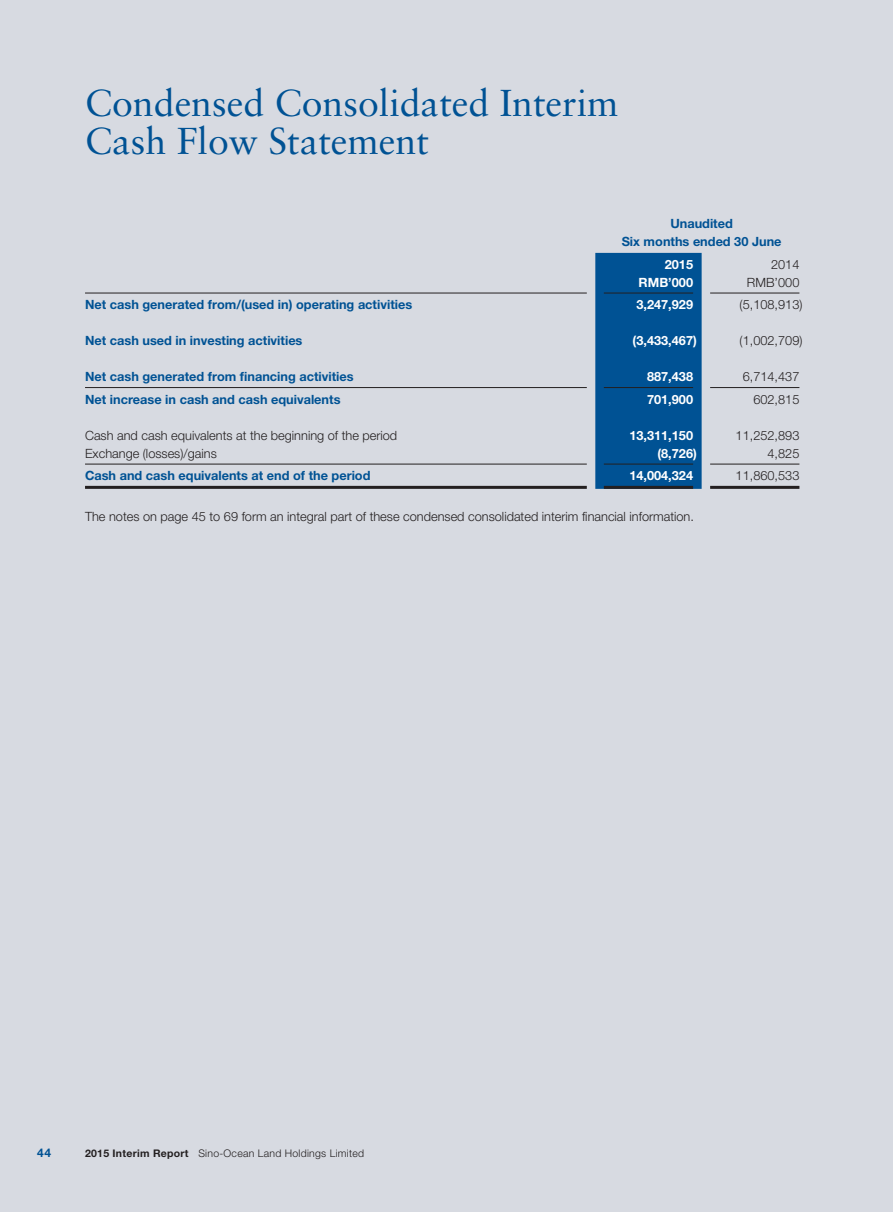
<style>
.page{position:relative;width:893px;height:1212px;background:#d7dae1}
.page>*{position:absolute;margin:0;border:0;box-sizing:border-box;transform-origin:0 0}
.t1{font:37.5px/37.5px "Sabon LT Std";color:#005294}
.t2{font:300 12.75px "Helvetica Neue LT Std";color:#231f20}
.t3{font:700 12.75px/18px "Helvetica Neue LT Std";color:#005294;text-align:center}
.t4{font:700 12.75px "Helvetica Neue LT Std";color:#fff}
.t5{font:700 12px "Helvetica Neue LT Std";color:#005294}
.t6{font:300 10.5px "Helvetica Neue LT Std";letter-spacing:.025em;color:#231f20}
.s1{font-weight:700}
</style>
<div class="page">
<div style="left:595px;top:253px;width:107px;height:236px;background:#005294"></div>
<hr style="left:85px;top:293px;width:502px;height:1px;background:#231f20">
<hr style="left:604px;top:293px;width:89px;height:1px;background:#231f20">
<hr style="left:710px;top:293px;width:89px;height:1px;background:#231f20">
<hr style="left:85px;top:387px;width:502px;height:1px;background:#231f20">
<hr style="left:604px;top:387px;width:89px;height:1px;background:#231f20">
<hr style="left:710px;top:387px;width:89px;height:1px;background:#231f20">
<hr style="left:85px;top:464px;width:502px;height:1px;background:#231f20">
<hr style="left:604px;top:464px;width:89px;height:1px;background:#231f20">
<hr style="left:710px;top:464px;width:89px;height:1px;background:#231f20">
<hr style="left:85px;top:486px;width:502px;height:3px;background:#231f20">
<hr style="left:604px;top:486px;width:89px;height:3px;background:#231f20">
<hr style="left:710px;top:486px;width:89px;height:3px;background:#231f20">
<h1 class="t1" style="left:85px;top:84px;width:535px">Condensed Consolidated Interim<br>Cash Flow Statement</h1>
<p class="t3" style="left:622px;top:215px;width:161px">Unaudited<br>Six months ended 30 June</p>
<p class="t4" style="left:665px;top:256px;width:30px">2015</p>
<p class="t2" style="left:771px;top:256px;width:30px">2014</p>
<p class="t4" style="left:639px;top:274px;width:56px">RMB’000</p>
<p class="t2" style="left:747px;top:274px;width:54px">RMB’000</p>
<p class="t3" style="left:85px;top:295px;width:329px">Net cash generated from/(used in) operating activities</p>
<p class="t4" style="left:636px;top:297px;width:58px">3,247,929</p>
<p class="t2" style="left:740px;top:297px;width:64px">(5,108,913)</p>
<p class="t3" style="left:85px;top:331px;width:219px">Net cash used in investing activities</p>
<p class="t4" style="left:633px;top:333px;width:66px">(3,433,467)</p>
<p class="t2" style="left:740px;top:333px;width:64px">(1,002,709)</p>
<p class="t3" style="left:85px;top:367px;width:270px">Net cash generated from financing activities</p>
<p class="t4" style="left:647px;top:369px;width:48px">887,438</p>
<p class="t2" style="left:743px;top:369px;width:58px">6,714,437</p>
<p class="t3" style="left:85px;top:390px;width:257px">Net increase in cash and cash equivalents</p>
<p class="t4" style="left:647px;top:391px;width:48px">701,900</p>
<p class="t2" style="left:753px;top:391px;width:48px">602,815</p>
<p class="t2" style="left:85px;top:427px;width:314px">Cash and cash equivalents at the beginning of the period</p>
<p class="t4" style="left:629px;top:427px;width:65px">13,311,150</p>
<p class="t2" style="left:736px;top:427px;width:65px">11,252,893</p>
<p class="t2" style="left:85px;top:445px;width:133px">Exchange (losses)/gains</p>
<p class="t4" style="left:657px;top:445px;width:41px">(8,726)</p>
<p class="t2" style="left:767px;top:445px;width:33px">4,825</p>
<p class="t3" style="left:85px;top:466px;width:287px">Cash and cash equivalents at end of the period</p>
<p class="t4" style="left:629px;top:468px;width:65px">14,004,324</p>
<p class="t2" style="left:736px;top:468px;width:65px">11,860,533</p>
<p class="t2" style="left:85px;top:508px;width:610px">The notes on page 45 to 69 form an integral part of these condensed consolidated interim financial information.</p>
<p class="t5" style="left:37px;top:1145px;width:15px">44</p>
<p class="t6" style="left:85px;top:1147px;width:281px"><span class="s1">2015 Interim Report</span> Sino-Ocean Land Holdings Limited</p>
</div>
